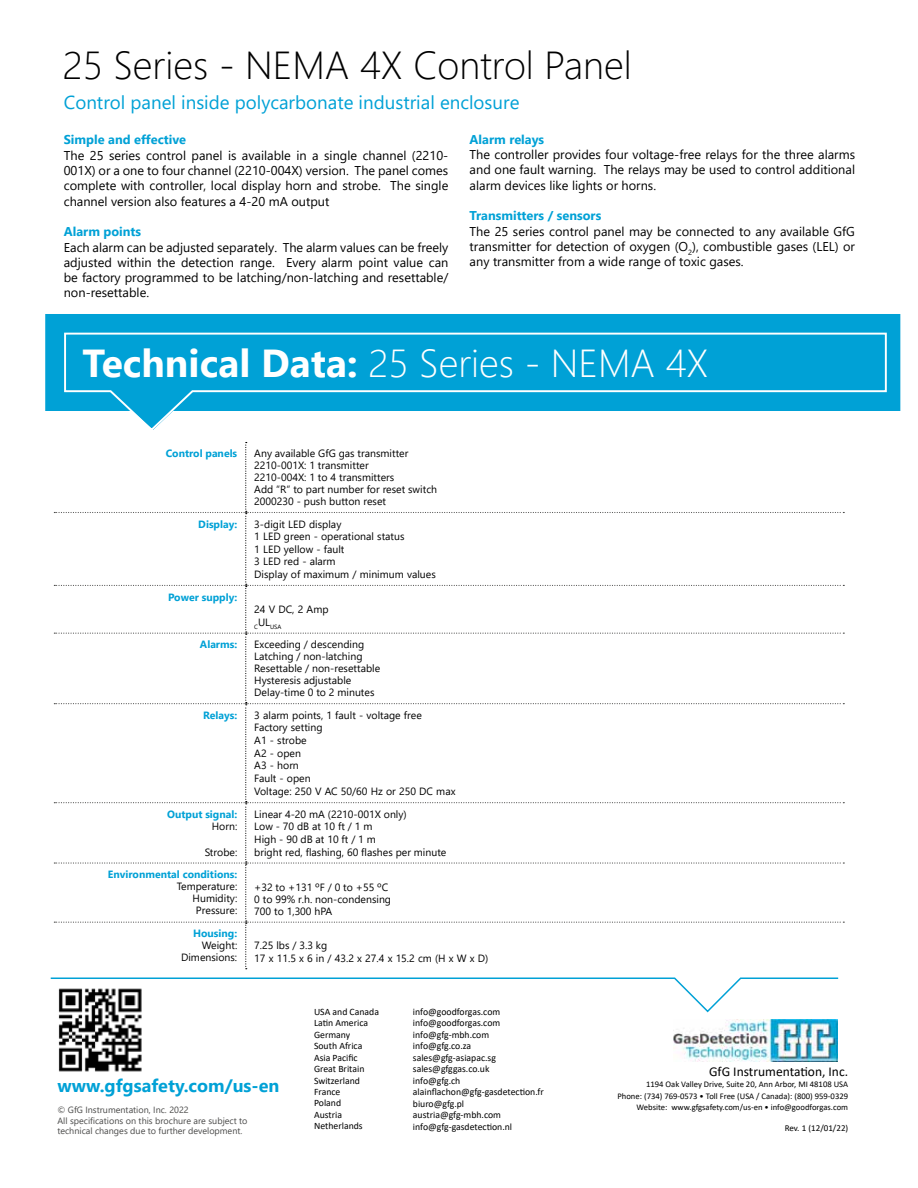
<style>
.page{position:relative;width:918px;height:1188px;background:#fff}
.page>*{position:absolute;margin:0;border:0;box-sizing:border-box;transform-origin:0 0}
.t1{font:300 39px "Segoe UI";color:#fff}
.t2{font:300 39px "Segoe UI";color:#000}
.t3{font:18.75px "Segoe UI";color:#00a1d6}
.t4{font:700 18px "Segoe UI";color:#00a1d6}
.t5{font:13.5px "Calibri";color:#000}
.t6{font:12.75px/15.3px "Segoe UI";color:#000;text-align:justify}
.t7{font:700 12.75px "Segoe UI";color:#00a1d6}
.t8{font:10.5px/12px "Segoe UI";color:#000}
.t9{font:700 10.5px "Segoe UI";color:#00a1d6}
.t10{font:9.75px/11.6px "Calibri";color:#000}
.t11{font:9px/10.5px "Segoe UI";color:#4a4a49}
.t12{font:9px "Calibri";color:#000}
.t13{font:8.7px/11.6px "Calibri";color:#000;text-align:right}
.t14{font:6.15px "Segoe UI";color:#000}
.s1{font-weight:700}
</style>
<div class="page">
<svg style="left:50px;top:977px;width:789px;height:36px"></svg>
<img style="left:674px;top:1019px;width:164px;height:42px">
<img style="left:50px;top:982px;width:104px;height:90px">
<svg style="left:54px;top:442px;width:790px;height:527px"></svg>
<div style="left:45px;top:314px;width:855px;height:97px;background:#00a1d6"></div>
<svg style="left:63px;top:332px;width:825px;height:98px"></svg>
<h1 class="t2" style="left:63px;top:29px;width:571px">25 Series - NEMA 4X Control Panel</h1>
<h2 class="t3" style="left:64px;top:84px;width:457px">Control panel inside polycarbonate industrial enclosure</h2>
<p class="t7" style="left:64px;top:128px;width:124px">Simple and effective</p>
<p class="t6" style="left:64px;top:146px;width:386px">The 25 series control panel is available in a single channel (2210- 001X) or a one to four channel (2210-004X) version. The panel comes complete with controller, local display horn and strobe. The single channel version also features a 4-20 mA output</p>
<p class="t7" style="left:64px;top:220px;width:79px">Alarm points</p>
<p class="t6" style="left:64px;top:238px;width:386px">Each alarm can be adjusted separately. The alarm values can be freely adjusted within the detection range. Every alarm point value can be factory programmed to be latching/non-latching and resettable/ non-resettable.</p>
<p class="t7" style="left:470px;top:127px;width:76px">Alarm relays</p>
<p class="t6" style="left:470px;top:146px;width:387px">The controller provides four voltage-free relays for the three alarms and one fault warning. The relays may be used to control additional alarm devices like lights or horns.</p>
<p class="t7" style="left:470px;top:204px;width:133px">Transmitters / sensors</p>
<p class="t6" style="left:470px;top:222px;width:387px">The 25 series control panel may be connected to any available GfG transmitter for detection of oxygen (O<sub>2</sub>), combustible gases (LEL) or any transmitter from a wide range of toxic gases.</p>
<h1 class="t1" style="left:82px;top:326px;width:628px"><span class="s1">Technical Data:</span> 25 Series - NEMA 4X</h1>
<h1 class="t1" style="left:95px;top:334px;width:628px"><span class="s1">Technical Data:</span> 25 Series - NEMA 4X</h1>
<p class="t9" style="left:166px;top:443px;width:73px">Control panels</p>
<p class="t8" style="left:254px;top:446px;width:184px">Any available GfG gas transmitter<br>2210-001X: 1 transmitter<br>2210-004X: 1 to 4 transmitters<br>Add “R“ to part number for reset switch<br>2000230 - push button reset</p>
<p class="t9" style="left:198px;top:514px;width:40px">Display:</p>
<p class="t8" style="left:254px;top:517px;width:183px;line-height:12.6px">3-digit LED display<br>1 LED green - operational status<br>1 LED yellow - fault<br>3 LED red - alarm<br>Display of maximum / minimum values</p>
<p class="t9" style="left:168px;top:587px;width:71px">Power supply:</p>
<p class="t8" style="left:254px;top:602px;width:76px">24 V DC, 2 Amp</p>
<p class="t14" style="left:254px;top:621px;width:29px">C<sup>UL</sup>USA</p>
<p class="t9" style="left:200px;top:635px;width:39px">Alarms:</p>
<p class="t8" style="left:254px;top:638px;width:127px">Exceeding / descending<br>Latching / non-latching<br>Resettable / non-resettable<br>Hysteresis adjustable<br>Delay-time 0 to 2 minutes</p>
<p class="t9" style="left:203px;top:705px;width:36px">Relays:</p>
<p class="t8" style="left:254px;top:708px;width:203px;line-height:12.8px">3 alarm points, 1 fault - voltage free<br>Factory setting<br>A1 - strobe<br>A2 - open<br>A3 - horn<br>Fault - open<br>Voltage: 250 V AC 50/60 Hz or 250 DC max</p>
<p class="t9" style="left:167px;top:804px;width:72px">Output signal:</p>
<p class="t8" style="left:212px;top:820px;width:27px">Horn:</p>
<p class="t8" style="left:205px;top:845px;width:34px">Strobe:</p>
<p class="t8" style="left:254px;top:807px;width:194px;line-height:12.6px">Linear 4-20 mA (2210-001X only)<br>Low - 70 dB at 10 ft / 1 m<br>High - 90 dB at 10 ft / 1 m<br>bright red, flashing, 60 flashes per minute</p>
<p class="t9" style="left:108px;top:864px;width:131px">Environmental conditions:</p>
<p class="t8" style="left:177px;top:879px;width:62px;text-align:right">Temperature:<br>Humidity:<br>Pressure:</p>
<p class="t8" style="left:254px;top:880px;width:138px">+32 to +131 ºF / 0 to +55 ºC<br>0 to 99% r.h. non-condensing<br>700 to 1,300 hPA</p>
<p class="t9" style="left:193px;top:924px;width:46px">Housing:</p>
<p class="t8" style="left:181px;top:939px;width:58px;text-align:right">Weight:<br>Dimensions:</p>
<p class="t8" style="left:254px;top:938px;width:236px;line-height:12.6px">7.25 lbs / 3.3 kg<br>17 x 11.5 x 6 in / 43.2 x 27.4 x 15.2 cm (H x W x D)</p>
<h3 class="t4" style="left:57px;top:1069px;width:224px">www.gfgsafety.com/us-en</h3>
<p class="t11" style="left:57px;top:1104px;width:192px">© GfG Instrumentation, Inc. 2022<br>All specifications on this brochure are subject to technical changes due to further development.</p>
<p class="t10" style="left:314px;top:1005px;width:67px">USA and Canada<br>Latin America<br>Germany<br>South Africa<br>Asia Pacific<br>Great Britain<br>Switzerland<br>France<br>Poland<br>Austria<br>Netherlands</p>
<p class="t10" style="left:413px;top:1005px;width:133px">info@goodforgas.com info@goodforgas.com info@gfg-mbh.com info@gfg.co.za sales@gfg-asiapac.sg sales@gfggas.co.uk<br>info@gfg.ch alainflachon@gfg-gasdetection.fr biuro@gfg.pl austria@gfg-mbh.com info@gfg-gasdetection.nl</p>
<p class="t5" style="left:709px;top:1062px;width:141px">GfG Instrumentation, Inc.</p>
<p class="t13" style="left:617px;top:1078px;width:232px">1194 Oak Valley Drive, Suite 20, Ann Arbor, MI 48108 USA<br>Phone: (734) 769-0573 • Toll Free (USA / Canada): (800) 959-0329<br>Website: www.gfgsafety.com/us-en • info@goodforgas.com</p>
<p class="t12" style="left:785px;top:1122px;width:65px">Rev. 1 (12/01/22)</p>
</div>
